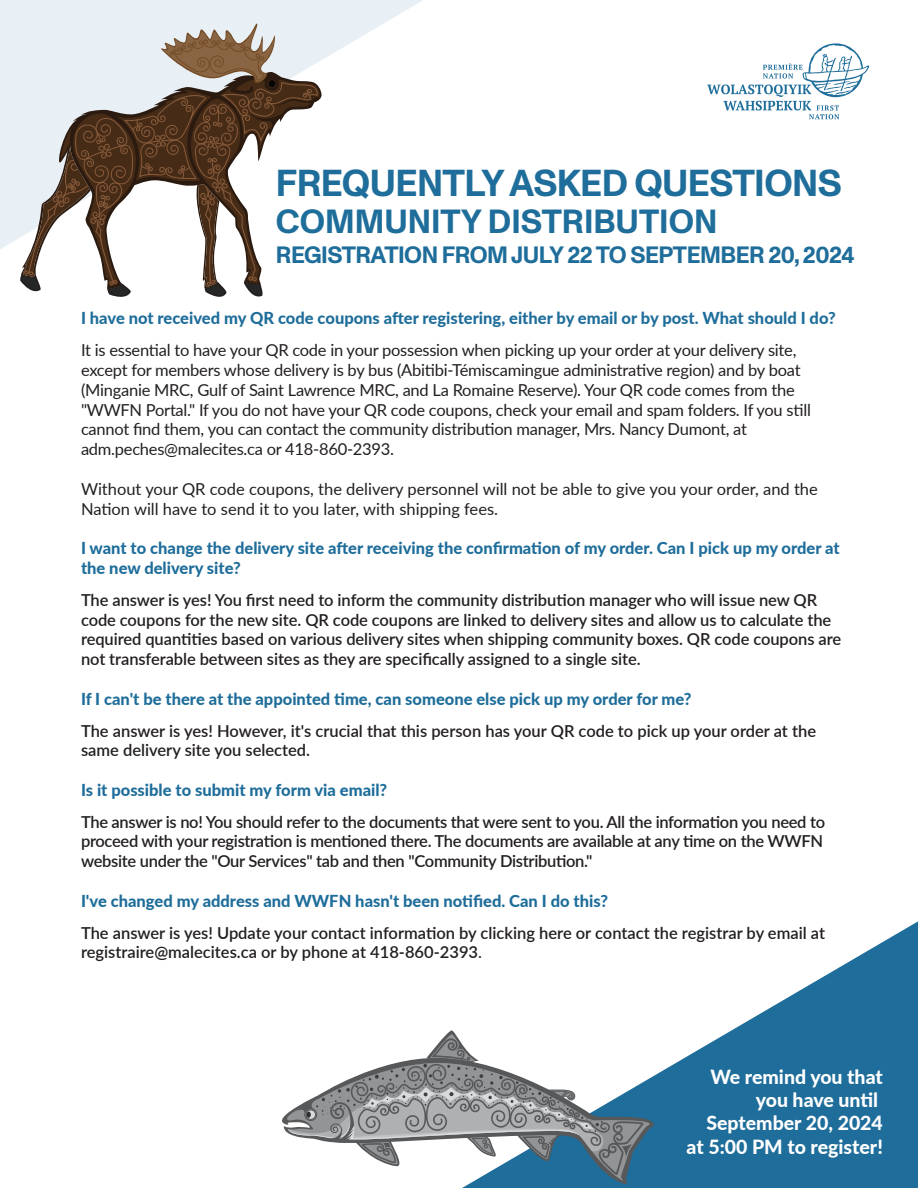
<style>
.page{position:relative;width:918px;height:1188px;background:#fff}
.page>*{position:absolute;margin:0;border:0;box-sizing:border-box;transform-origin:0 0}
.t1{font:700 37.5px "ABC Monument Grotesk";letter-spacing:-.015em;color:#1e6d9a}
.t2{font:700 33.45px "ABC Monument Grotesk";color:#1e6d9a}
.t3{font:700 23.7px "ABC Monument Grotesk";letter-spacing:-.02em;color:#1e6d9a}
.t4{font:800 19.5px/23.4px "Lato";color:#fff;text-align:right}
.t5{font:600 16.5px/19.8px "Lato";letter-spacing:-.005em;color:#231f20}
.t6{font:16.5px/19.8px "Lato";letter-spacing:-.015em;color:#231f20}
.t7{font:800 16.5px/19.8px "Lato";color:#1e6d9a}
.s1{font-weight:400}
</style>
<div class="page">
<svg style="left:0;top:1px;width:421px;height:248px"></svg>
<svg style="left:462px;top:921px;width:456px;height:267px;fill:#1e6d9a"></svg>
<svg style="left:707px;top:43px;width:162px;height:76px"></svg>
<svg style="left:462px;top:1057px;width:194px;height:129px"></svg>
<svg style="left:462px;top:1062px;width:190px;height:122px;background:#3a7ba0"></svg>
<svg style="left:282px;top:1030px;width:362px;height:145px"></svg>
<svg style="left:19px;top:20px;width:301px;height:277px"></svg>
<h1 class="t1" style="left:276px;top:161px;width:567px">FREQUENTLY ASKED QUESTIONS</h1>
<h2 class="t2" style="left:276px;top:201px;width:443px">COMMUNITY DISTRIBUTION</h2>
<h3 class="t3" style="left:276px;top:240px;width:580px">REGISTRATION FROM JULY 22 TO SEPTEMBER 20, 2024</h3>
<p class="t7" style="left:81px;top:308px;width:756px">I have not received my QR code coupons after registering, either by email or by post. What should I do?</p>
<p class="t6" style="left:81px;top:340px;width:731px">It is essential to have your QR code in your possession when picking up your order at your delivery site, except for members whose delivery is by bus (Abitibi-Témiscamingue administrative region) and by boat (Minganie MRC, Gulf of Saint Lawrence MRC, and La Romaine Reserve). Your QR code comes from the "WWFN Portal." If you do not have your QR code coupons, check your email and spam folders. If you still cannot find them, you can contact the community distribution manager, Mrs. Nancy Dumont, at adm.peches@malecites.ca or 418-860-2393.</p>
<p class="t6" style="left:81px;top:478px;width:738px">Without your QR code coupons, the delivery personnel will not be able to give you your order, and the<br>Nation will have to send it to you later, with shipping fees.</p>
<p class="t7" style="left:81px;top:537px;width:760px">I want to change the delivery site after receiving the confirmation of my order. Can I pick up my order at the new delivery site?</p>
<p class="t5" style="left:81px;top:589px;width:762px">The answer is yes! You first need to inform the community distribution manager who will issue new QR code coupons for the new site. QR code coupons are linked to delivery sites and allow us to calculate the required quantities based on various delivery sites when shipping community boxes. QR code coupons are not transferable between sites as they are specifically assigned to a single site.</p>
<p class="t7" style="left:81px;top:688px;width:612px">If I can't be there at the appointed time, can someone else pick up my order for me?</p>
<p class="t5" style="left:81px;top:720px;width:737px">The answer is yes! However, it's crucial that this person has your QR code to pick up your order at the same delivery site you selected.</p>
<p class="t7" style="left:81px;top:779px;width:308px">Is it possible to submit my form via email?</p>
<p class="t5" style="left:81px;top:811px;width:746px">The answer is no! You should refer to the documents that were sent to you. All the information you need to proceed with your registration is mentioned there. The documents are available at any time on the WWFN website under the "Our Services" tab and then "Community Distribution."</p>
<p class="t7" style="left:81px;top:890px;width:529px">I've changed my address and WWFN hasn't been notified. Can I do this?</p>
<p class="t5" style="left:81px;top:922px;width:746px">The answer is yes! Update your contact information by clicking here or contact the registrar by email at registraire@malecites.ca or by phone at 418-860-2393<span class="s1">.</span></p>
<p class="t4" style="left:687px;top:1064px;width:198px">We remind you that you have until<br>September 20, 2024 at 5:00 PM to register!</p>
</div>
